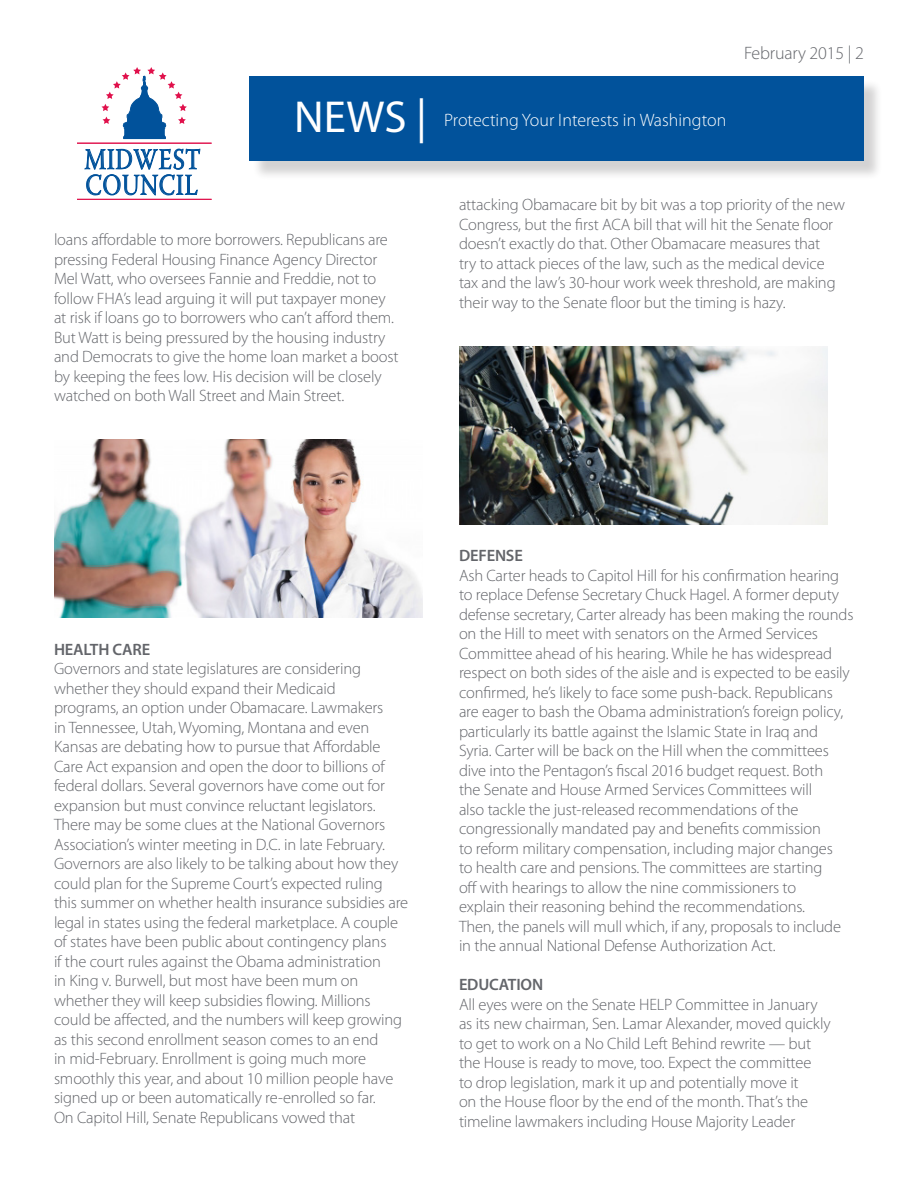
<style>
.page{position:relative;width:918px;height:1188px;background:#fff}
.page>*{position:absolute;margin:0;border:0;box-sizing:border-box;transform-origin:0 0}
.t1{font:45px "Myriad Pro";color:#fff}
.t2{font:29.1px/25.7px "Warnock Pro Disp";letter-spacing:.06em;color:#01529b;scale:.82 1}
.t3{font:300 18px "Myriad Pro";color:#fff}
.t4{font:300 18px "Myriad Pro";letter-spacing:-.01em;color:#63656a}
.t5{font:300 16.5px/19.5px "Myriad Pro";letter-spacing:-.01em;color:#63656a}
.t6{font:600 16.5px "Myriad Pro";letter-spacing:-.01em;color:#63656a}
</style>
<div class="page">
<div style="left:252px;top:79px;width:631px;height:101px;background:#231f20;opacity:.2"></div>
<div style="left:250px;top:76px;width:614px;height:85px;background:#01529b"></div>
<svg style="left:85px;top:67px;width:115px;height:128px"></svg>
<hr style="left:77px;top:143px;width:135px;height:1px;background:#e0104b">
<hr style="left:77px;top:199px;width:135px;height:1px;background:#e0104b">
<img style="left:54px;top:440px;width:369px;height:178px">
<img style="left:459px;top:347px;width:369px;height:178px">
<p class="t2" style="left:85px;top:150px;width:143px">MIDWEST<br>COUNCIL</p>
<p class="t1" style="left:294px;top:89px;width:134px">NEWS |</p>
<p class="t5" style="left:54px;top:230px;width:346px">loans affordable to more borrowers. Republicans are pressing Federal Housing Finance Agency Director Mel Watt, who oversees Fannie and Freddie, not to follow FHA’s lead arguing it will put taxpayer money at risk if loans go to borrowers who can’t afford them.<br>But Watt is being pressured by the housing industry and Democrats to give the home loan market a boost by keeping the fees low. His decision will be closely watched on both Wall Street and Main Street.</p>
<p class="t3" style="left:444px;top:109px;width:284px">Protecting Your Interests in Washington</p>
<p class="t4" style="left:744px;top:42px;width:121px">February 2015 | 2</p>
<p class="t5" style="left:459px;top:195px;width:388px">attacking Obamacare bit by bit was a top priority of the new Congress, but the first ACA bill that will hit the Senate floor doesn’t exactly do that. Other Obamacare measures that<br>try to attack pieces of the law, such as the medical device tax and the law’s 30-hour work week threshold, are making their way to the Senate floor but the timing is hazy.</p>
<p class="t6" style="left:54px;top:638px;width:98px">HEALTH CARE</p>
<p class="t5" style="left:54px;top:659px;width:333px">Governors and state legislatures are considering whether they should expand their Medicaid programs, an option under Obamacare. Lawmakers in Tennessee, Utah, Wyoming, Montana and even Kansas are debating how to pursue that Affordable Care Act expansion and open the door to billions of federal dollars. Several governors have come out for expansion but must convince reluctant legislators.<br>There may be some clues at the National Governors Association’s winter meeting in D.C. in late February.</p>
<p class="t5" style="left:54px;top:854px;width:356px">Governors are also likely to be talking about how they could plan for the Supreme Court’s expected ruling this summer on whether health insurance subsidies are legal in states using the federal marketplace. A couple of states have been public about contingency plans<br>if the court rules against the Obama administration<br>in King v. Burwell, but most have been mum on whether they will keep subsidies flowing. Millions could be affected, and the numbers will keep growing as this second enrollment season comes to an end<br>in mid-February. Enrollment is going much more smoothly this year, and about 10 million people have signed up or been automatically re-enrolled so far.</p>
<p class="t5" style="left:54px;top:1107px;width:303px">On Capitol Hill, Senate Republicans vowed that</p>
<p class="t6" style="left:459px;top:545px;width:65px">DEFENSE</p>
<p class="t5" style="left:459px;top:565px;width:396px">Ash Carter heads to Capitol Hill for his confirmation hearing to replace Defense Secretary Chuck Hagel. A former deputy defense secretary, Carter already has been making the rounds on the Hill to meet with senators on the Armed Services Committee ahead of his hearing. While he has widespread respect on both sides of the aisle and is expected to be easily confirmed, he’s likely to face some push-back. Republicans are eager to bash the Obama administration’s foreign policy, particularly its battle against the Islamic State in Iraq and Syria. Carter will be back on the Hill when the committees dive into the Pentagon’s fiscal 2016 budget request. Both<br>the Senate and House Armed Services Committees will<br>also tackle the just-released recommendations of the congressionally mandated pay and benefits commission<br>to reform military compensation, including major changes<br>to health care and pensions. The committees are starting<br>off with hearings to allow the nine commissioners to<br>explain their reasoning behind the recommendations.<br>Then, the panels will mull which, if any, proposals to include in the annual National Defense Authorization Act.</p>
<p class="t6" style="left:459px;top:974px;width:86px">EDUCATION</p>
<p class="t5" style="left:459px;top:994px;width:373px">All eyes were on the Senate HELP Committee in January as its new chairman, Sen. Lamar Alexander, moved quickly to get to work on a No Child Left Behind rewrite — but the House is ready to move, too. Expect the committee<br>to drop legislation, mark it up and potentially move it<br>on the House floor by the end of the month. That’s the timeline lawmakers including House Majority Leader</p>
</div>
